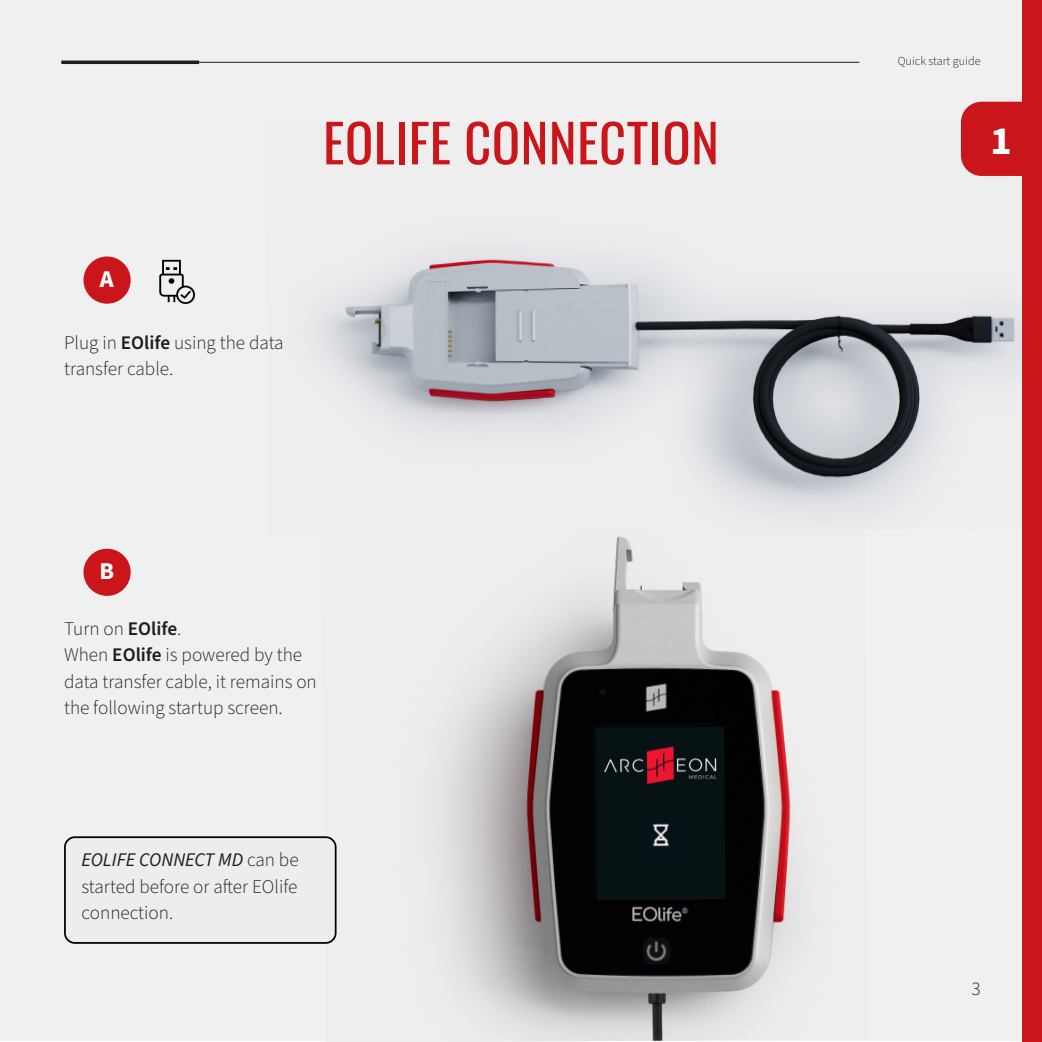
<style>
.page{position:relative;width:1042px;height:1042px;background:#fff}
.page>*{position:absolute;margin:0;border:0;box-sizing:border-box;transform-origin:0 0}
.t1{font:52.5px "Oswald";letter-spacing:.01em;color:#ca151a}
.t2{font:700 39.9px "Source Sans Pro";color:#fff}
.t3{font:700 24.15px "Source Sans Pro";color:#fff}
.t4{font:300 19.25px/26.2px "Source Sans Pro";color:#1c1d1d}
.t5{font:300 12.25px "Source Sans Pro";color:#1c1d1d}
.s1{font-weight:600}
.s2{font-weight:400;font-style:italic}
</style>
<div class="page">
<div style="left:1px;top:1px;width:1041px;height:1040px;background:#f0f0f1"></div>
<img style="left:326px;top:536px;width:478px;height:506px">
<img style="left:314px;top:122px;width:708px;height:394px">
<div style="left:83px;top:256px;width:48px;height:48px;background:#ca151a;border-radius:50%"></div>
<div style="left:83px;top:549px;width:48px;height:47px;background:#ca151a;border-radius:50%"></div>
<div style="left:961px;top:102px;width:81px;height:74px;background:#ca151a;border-radius:21px"></div>
<img style="left:159px;top:259px;width:35px;height:45px">
<div style="left:65px;top:837px;width:271px;height:106px;background:#ededed;border-radius:10px"></div>
<div style="left:64px;top:836px;width:272px;height:108px;border:2px solid #000;border-radius:10px"></div>
<hr style="left:61px;top:62px;width:798px;height:1px;background:#1c1d1d">
<hr style="left:61px;top:61px;width:138px;height:3px;background:#1c1d1d">
<div style="left:1022px;top:0;width:20px;height:1042px;background:#ca151a"></div>
<p class="t3" style="left:100px;top:262px;width:15px">A</p>
<p class="t4" style="left:64px;top:330px;width:221px">Plug in <span class="s1">EOlife</span> using the data transfer cable.</p>
<h1 class="t1" style="left:323px;top:96px;width:397px">EOLIFE CONNECTION</h1>
<p class="t3" style="left:100px;top:554px;width:16px">B</p>
<p class="t4" style="left:64px;top:616px;width:254px">Turn on <span class="s1">EOlife</span>.<br>When <span class="s1">EOlife</span> is powered by the data transfer cable, it remains on the following startup screen.</p>
<p class="t4" style="left:82px;top:847px;width:219px;text-align:justify"><span class="s2">EOLIFE CONNECT MD</span> can be started before or after EOlife connection.</p>
<p class="t5" style="left:897px;top:53px;width:84px">Quick start guide</p>
<h2 class="t2" style="left:990px;top:114px;width:23px">1</h2>
<p class="t4" style="left:971px;top:976px;width:11px">3</p>
</div>
